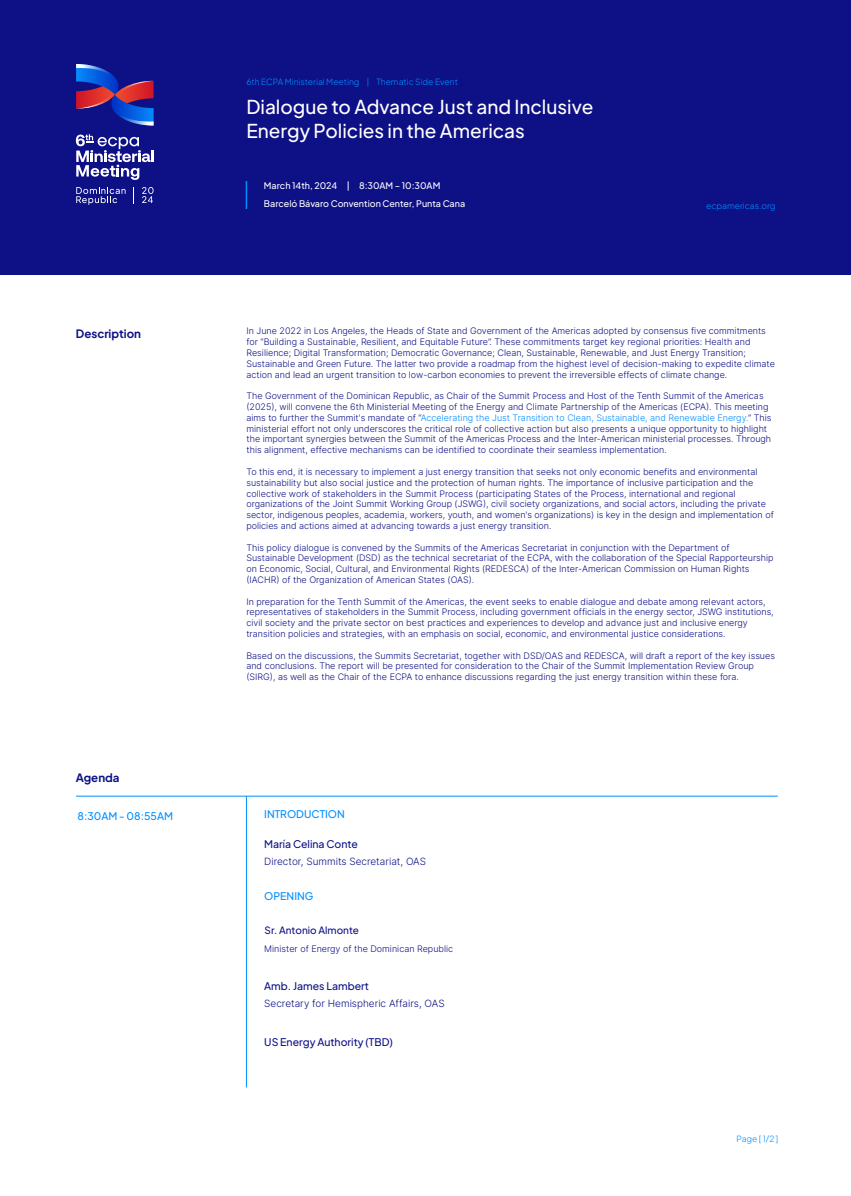
<style>
.page{position:relative;width:851px;height:1196px;background:#fff}
.page>*{position:absolute;margin:0;border:0;box-sizing:border-box;transform-origin:0 0}
.t1{font:200 19px/24px "Plus Jakarta Sans";color:#fff}
.t2{font:200 11.5px "Plus Jakarta Sans";color:#0e1186}
.t3{font:200 10.5px "Plus Jakarta Sans";color:#0e1186}
.t4{font:200 10.5px "Plus Jakarta Sans";color:#008fff}
.t5{font:200 10.45px "Plus Jakarta Sans";color:#008fff}
.t6{font:300 10px "Inter";color:#0e1186}
.t7{font:200 10px "Plus Jakarta Sans";color:#0e1186}
.t8{font:300 9px/10.8px "Inter";color:#0e1186}
.t9{font:200 9px/18.5px "Plus Jakarta Sans";color:#fff}
.t10{font:200 8.5px "Plus Jakarta Sans";color:#008fff}
.s1{color:#068fff}
</style>
<div class="page">
<div style="left:0;top:0;width:850px;height:274px;background:#0e1186"></div>
<svg style="left:76px;top:64px;width:78px;height:61px"></svg>
<svg style="left:133px;top:187px;width:1px;height:16px"></svg>
<svg style="left:76px;top:187px;width:50px;height:18px"></svg>
<svg style="left:142px;top:187px;width:11px;height:16px"></svg>
<svg style="left:76px;top:134px;width:78px;height:46px"></svg>
<hr style="left:246px;top:795px;width:1px;height:292px;background:#008fff">
<hr style="left:76px;top:795px;width:701px;height:1px;background:#008fff">
<svg style="left:246px;top:181px;width:1px;height:28px"></svg>
<p class="t10" style="left:246px;top:76px;width:213px">6th ECPA Ministerial Meeting | Thematic Side Event</p>
<h1 class="t1" style="left:246px;top:94px;width:348px">Dialogue to Advance Just and Inclusive<br>Energy Policies in the Americas</h1>
<p class="t9" style="left:264px;top:175px;width:203px">March 14th, 2024 | 8:30AM – 10:30AM<br>Barceló Bávaro Convention Center, Punta Cana</p>
<p class="t10" style="left:706px;top:199px;width:71px">ecpamericas.org</p>
<p class="t2" style="left:76px;top:324px;width:67px">Description</p>
<p class="t8" style="left:246px;top:325px;width:530px">In June 2022 in Los Angeles, the Heads of State and Government of the Americas adopted by consensus five commitments for “Building a Sustainable, Resilient, and Equitable Future”. These commitments target key regional priorities: Health and Resilience; Digital Transformation; Democratic Governance; Clean, Sustainable, Renewable, and Just Energy Transition; Sustainable and Green Future. The latter two provide a roadmap from the highest level of decision-making to expedite climate action and lead an urgent transition to low-carbon economies to prevent the irreversible effects of climate change.</p>
<p class="t8" style="left:246px;top:390px;width:526px">The Government of the Dominican Republic, as Chair of the Summit Process and Host of the Tenth Summit of the Americas (2025), will convene the 6th Ministerial Meeting of the Energy and Climate Partnership of the Americas (ECPA). This meeting aims to further the Summit's mandate of “<span class="s1">Accelerating the Just Transition to Clean, Sustainable, and Renewable Energy.</span>” This ministerial effort not only underscores the critical role of collective action but also presents a unique opportunity to highlight the important synergies between the Summit of the Americas Process and the Inter-American ministerial processes. Through this alignment, effective mechanisms can be identified to coordinate their seamless implementation.</p>
<p class="t8" style="left:246px;top:466px;width:529px">To this end, it is necessary to implement a just energy transition that seeks not only economic benefits and environmental sustainability but also social justice and the protection of human rights. The importance of inclusive participation and the collective work of stakeholders in the Summit Process (participating States of the Process, international and regional organizations of the Joint Summit Working Group (JSWG), civil society organizations, and social actors, including the private sector, indigenous peoples, academia, workers, youth, and women's organizations) is key in the design and implementation of policies and actions aimed at advancing towards a just energy transition.</p>
<p class="t8" style="left:246px;top:541px;width:528px">This policy dialogue is convened by the Summits of the Americas Secretariat in conjunction with the Department of Sustainable Development (DSD) as the technical secretariat of the ECPA, with the collaboration of the Special Rapporteurship on Economic, Social, Cultural, and Environmental Rights (REDESCA) of the Inter-American Commission on Human Rights (IACHR) of the Organization of American States (OAS).</p>
<p class="t8" style="left:246px;top:595px;width:528px">In preparation for the Tenth Summit of the Americas, the event seeks to enable dialogue and debate among relevant actors, representatives of stakeholders in the Summit Process, including government officials in the energy sector, JSWG institutions, civil society and the private sector on best practices and experiences to develop and advance just and inclusive energy transition policies and strategies, with an emphasis on social, economic, and environmental justice considerations.</p>
<p class="t8" style="left:246px;top:649px;width:530px">Based on the discussions, the Summits Secretariat, together with DSD/OAS and REDESCA, will draft a report of the key issues and conclusions. The report will be presented for consideration to the Chair of the Summit Implementation Review Group (SIRG), as well as the Chair of the ECPA to enhance discussions regarding the just energy transition within these fora.</p>
<p class="t2" style="left:76px;top:768px;width:45px">Agenda</p>
<p class="t5" style="left:78px;top:808px;width:97px">8:30AM - 08:55AM</p>
<p class="t4" style="left:264px;top:805px;width:82px">INTRODUCTION</p>
<p class="t6" style="left:264px;top:854px;width:163px">Director, Summits Secretariat, OAS</p>
<p class="t4" style="left:264px;top:887px;width:51px">OPENING</p>
<p class="t3" style="left:264px;top:835px;width:95px">María Celina Conte</p>
<p class="t7" style="left:264px;top:922px;width:96px">Sr. Antonio Almonte</p>
<p class="t8" style="left:264px;top:942px;width:190px">Minister of Energy of the Dominican Republic</p>
<p class="t3" style="left:264px;top:977px;width:106px">Amb. James Lambert</p>
<p class="t6" style="left:264px;top:996px;width:182px">Secretary for Hemispheric Affairs, OAS</p>
<p class="t3" style="left:264px;top:1033px;width:130px">US Energy Authority (TBD)</p>
<p class="t10" style="left:736px;top:1132px;width:43px">Page [ 1/2 ]</p>
</div>
